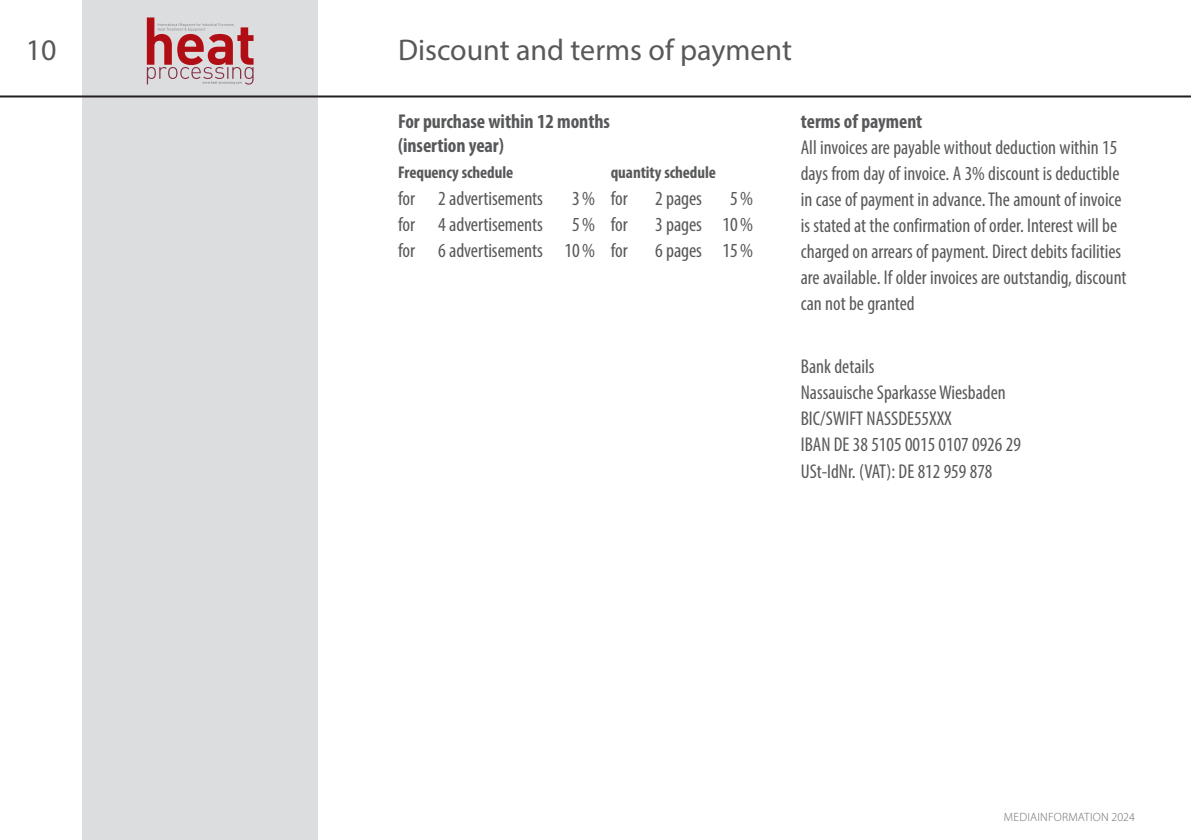
<style>
.page{position:relative;width:1191px;height:840px;background:#fff}
.page>*{position:absolute;margin:0;border:0;box-sizing:border-box;transform-origin:0 0}
.t1{font:30px "Myriad Pro";color:#57585a}
.t2{font:condensed 20px/26px "Myriad Pro";color:#57585a}
.t3{font:700 condensed 20px/24px "Myriad Pro";letter-spacing:-.005em;color:#57585a}
.t4{font:700 condensed 17px "Myriad Pro";letter-spacing:-.005em;color:#57585a}
.t5{font:300 12px "Myriad Pro";letter-spacing:.02em;color:#6c6d70}
</style>
<div class="page">
<div style="left:82px;top:0;width:236px;height:839px;background:#dcdddf"></div>
<hr style="left:0;top:95px;width:1191px;height:2px;background:#231f20">
<svg style="left:147px;top:17px;width:106px;height:68px"></svg>
<h1 class="t1" style="left:26px;top:31px;width:32px">10</h1>
<h1 class="t1" style="left:398px;top:31px;width:395px">Discount and terms of payment</h1>
<p class="t3" style="left:398px;top:109px;width:213px">For purchase within 12 months (insertion year)</p>
<p class="t4" style="left:398px;top:162px;width:117px">Frequency schedule</p>
<p class="t4" style="left:611px;top:162px;width:107px">quantity schedule</p>
<p class="t2" style="left:398px;top:185px;width:146px">for 2 advertisements</p>
<p class="t2" style="left:572px;top:185px;width:57px">3% for</p>
<p class="t2" style="left:655px;top:185px;width:48px">2 pages</p>
<p class="t2" style="left:730px;top:185px;width:24px">5%</p>
<p class="t2" style="left:398px;top:211px;width:146px">for 4 advertisements</p>
<p class="t2" style="left:572px;top:211px;width:57px">5% for</p>
<p class="t2" style="left:655px;top:211px;width:99px">3 pages 10%</p>
<p class="t2" style="left:398px;top:237px;width:231px">for 6 advertisements 10% for</p>
<p class="t2" style="left:655px;top:237px;width:99px">6 pages 15%</p>
<p class="t3" style="left:801px;top:109px;width:123px">terms of payment</p>
<p class="t2" style="left:801px;top:134px;width:327px">All invoices are payable without deduction within 15 days from day of invoice. A 3% discount is deductible in case of payment in advance. The amount of invoice is stated at the confirmation of order. Interest will be charged on arrears of payment. Direct debits facilities are available. If older invoices are outstandig, discount can not be granted</p>
<p class="t2" style="left:801px;top:353px;width:222px">Bank details<br>Nassauische Sparkasse Wiesbaden<br>BIC/SWIFT NASSDE55XXX<br>IBAN DE 38 5105 0015 0107 0926 29<br>USt-IdNr. (VAT): DE 812 959 878</p>
<p class="t5" style="left:1004px;top:808px;width:132px">MEDIAINFORMATION 2024</p>
</div>
